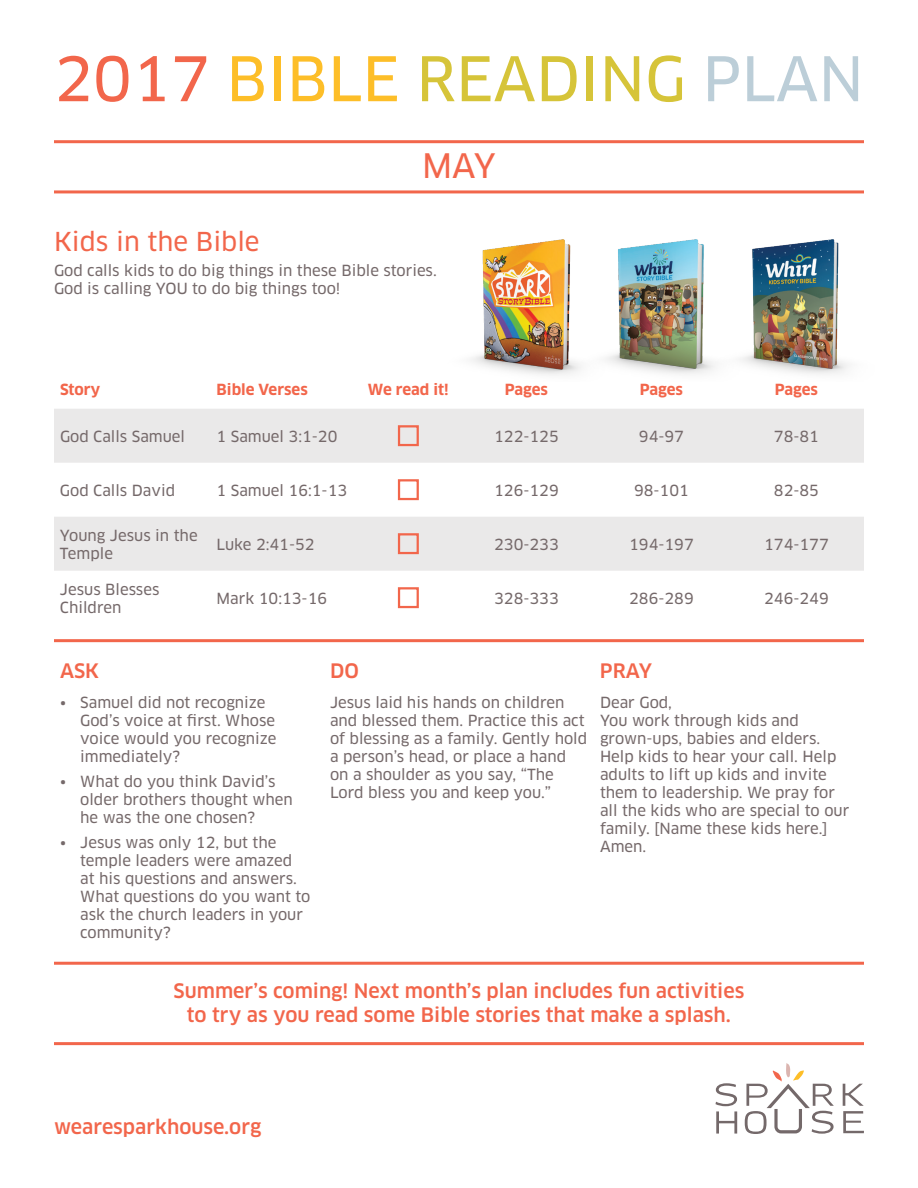
<style>
.page{position:relative;width:918px;height:1188px;background:#fff}
.page>*{position:absolute;margin:0;border:0;box-sizing:border-box;transform-origin:0 0}
.t1{font:60px "Clan OT News";color:#d6c439}
.t2{font:33px "Clan OT News";color:#f2664b}
.t3{font:25.5px "Clan OT News";color:#f2664b}
.t4{font:500 19.5px/23.4px "Clan OT";color:#f2664b;text-align:center}
.t5{font:15px/18px "Clan OT News";color:#75696a}
.t6{font:700 15px "Clan OT";letter-spacing:-.005em;color:#f2664b}
.s1{color:#f2664b}
.s2{color:#fdbe28}
.s3{color:#bcced8}
</style>
<div class="page">
<svg style="left:54px;top:409px;width:810px;height:162px;fill:#eae9e9"></svg>
<div style="left:398px;top:425px;width:21px;height:21px;border:2px solid #f2664b"></div>
<div style="left:398px;top:479px;width:21px;height:21px;border:2px solid #f2664b"></div>
<div style="left:398px;top:533px;width:21px;height:21px;border:2px solid #f2664b"></div>
<div style="left:398px;top:587px;width:21px;height:21px;border:2px solid #f2664b"></div>
<img style="left:471px;top:239px;width:107px;height:136px">
<img style="left:578px;top:239px;width:133px;height:135px">
<img style="left:711px;top:239px;width:138px;height:135px">
<svg style="left:716px;top:1083px;width:21px;height:51px"></svg>
<svg style="left:843px;top:1084px;width:21px;height:49px"></svg>
<svg style="left:745px;top:1063px;width:89px;height:71px"></svg>
<hr style="left:54px;top:140px;width:810px;height:3px;background:#f2664b">
<hr style="left:54px;top:190px;width:810px;height:3px;background:#f2664b">
<hr style="left:54px;top:639px;width:810px;height:3px;background:#f2664b">
<hr style="left:54px;top:962px;width:810px;height:3px;background:#f2664b">
<hr style="left:54px;top:1042px;width:810px;height:3px;background:#f2664b">
<h1 class="t1" style="left:54px;top:44px;width:811px"><span class="s1">2017</span> <span class="s2">BIBLE</span> READING <span class="s3">PLAN</span></h1>
<h2 class="t2" style="left:422px;top:147px;width:75px">MAY</h2>
<h3 class="t3" style="left:54px;top:227px;width:207px">Kids in the Bible</h3>
<p class="t5" style="left:54px;top:262px;width:384px">God calls kids to do big things in these Bible stories.<br>God is calling YOU to do big things too!</p>
<p class="t6" style="left:60px;top:381px;width:42px">Story</p>
<p class="t6" style="left:217px;top:381px;width:93px">Bible Verses</p>
<p class="t6" style="left:368px;top:381px;width:82px">We read it!</p>
<p class="t6" style="left:505px;top:381px;width:45px">Pages</p>
<p class="t6" style="left:640px;top:381px;width:45px">Pages</p>
<p class="t6" style="left:775px;top:381px;width:45px">Pages</p>
<p class="t5" style="left:60px;top:427px;width:127px">God Calls Samuel</p>
<p class="t5" style="left:217px;top:427px;width:122px">1 Samuel 3:1-20</p>
<p class="t5" style="left:494px;top:427px;width:66px">122-125</p>
<p class="t5" style="left:639px;top:427px;width:47px">94-97</p>
<p class="t5" style="left:774px;top:427px;width:47px">78-81</p>
<p class="t5" style="left:60px;top:481px;width:117px">God Calls David</p>
<p class="t5" style="left:217px;top:481px;width:132px">1 Samuel 16:1-13</p>
<p class="t5" style="left:494px;top:481px;width:66px">126-129</p>
<p class="t5" style="left:634px;top:481px;width:56px">98-101</p>
<p class="t5" style="left:774px;top:481px;width:47px">82-85</p>
<p class="t5" style="left:60px;top:526px;width:139px">Young Jesus in the<br>Temple</p>
<p class="t5" style="left:217px;top:535px;width:99px">Luke 2:41-52</p>
<p class="t5" style="left:494px;top:535px;width:66px">230-233</p>
<p class="t5" style="left:629px;top:535px;width:66px">194-197</p>
<p class="t5" style="left:764px;top:535px;width:66px">174-177</p>
<p class="t5" style="left:60px;top:580px;width:101px">Jesus Blesses<br>Children</p>
<p class="t5" style="left:217px;top:589px;width:112px">Mark 10:13-16</p>
<p class="t5" style="left:494px;top:589px;width:66px">328-333</p>
<p class="t5" style="left:629px;top:589px;width:66px">286-289</p>
<p class="t5" style="left:764px;top:589px;width:66px">246-249</p>
<h3 class="t4" style="left:60px;top:659px;width:41px">ASK</h3>
<h3 class="t4" style="left:330px;top:659px;width:30px">DO</h3>
<h3 class="t4" style="left:600px;top:659px;width:54px">PRAY</h3>
<p class="t5" style="left:80px;top:694px;width:198px;text-indent:-20px">• Samuel did not recognize<br>God’s voice at first. Whose voice would you recognize immediately?</p>
<p class="t5" style="left:80px;top:773px;width:214px;text-indent:-20px">• What do you think David’s older brothers thought when he was the one chosen?</p>
<p class="t5" style="left:80px;top:833px;width:232px;text-indent:-20px">• Jesus was only 12, but the temple leaders were amazed<br>at his questions and answers.<br>What questions do you want to ask the church leaders in your community?</p>
<p class="t5" style="left:330px;top:694px;width:259px">Jesus laid his hands on children and blessed them. Practice this act of blessing as a family. Gently hold a person’s head, or place a hand on a shoulder as you say, “The<br>Lord bless you and keep you.”</p>
<p class="t5" style="left:600px;top:694px;width:251px">Dear God,<br>You work through kids and grown-ups, babies and elders.<br>Help kids to hear your call. Help adults to lift up kids and invite them to leadership. We pray for all the kids who are special to our family. [Name these kids here.]<br>Amen.</p>
<h3 class="t4" style="left:174px;top:980px;width:572px">Summer’s coming! Next month’s plan includes fun activities to try as you read some Bible stories that make a splash.</h3>
<h3 class="t4" style="left:54px;top:1115px;width:209px">wearesparkhouse.org</h3>
</div>
